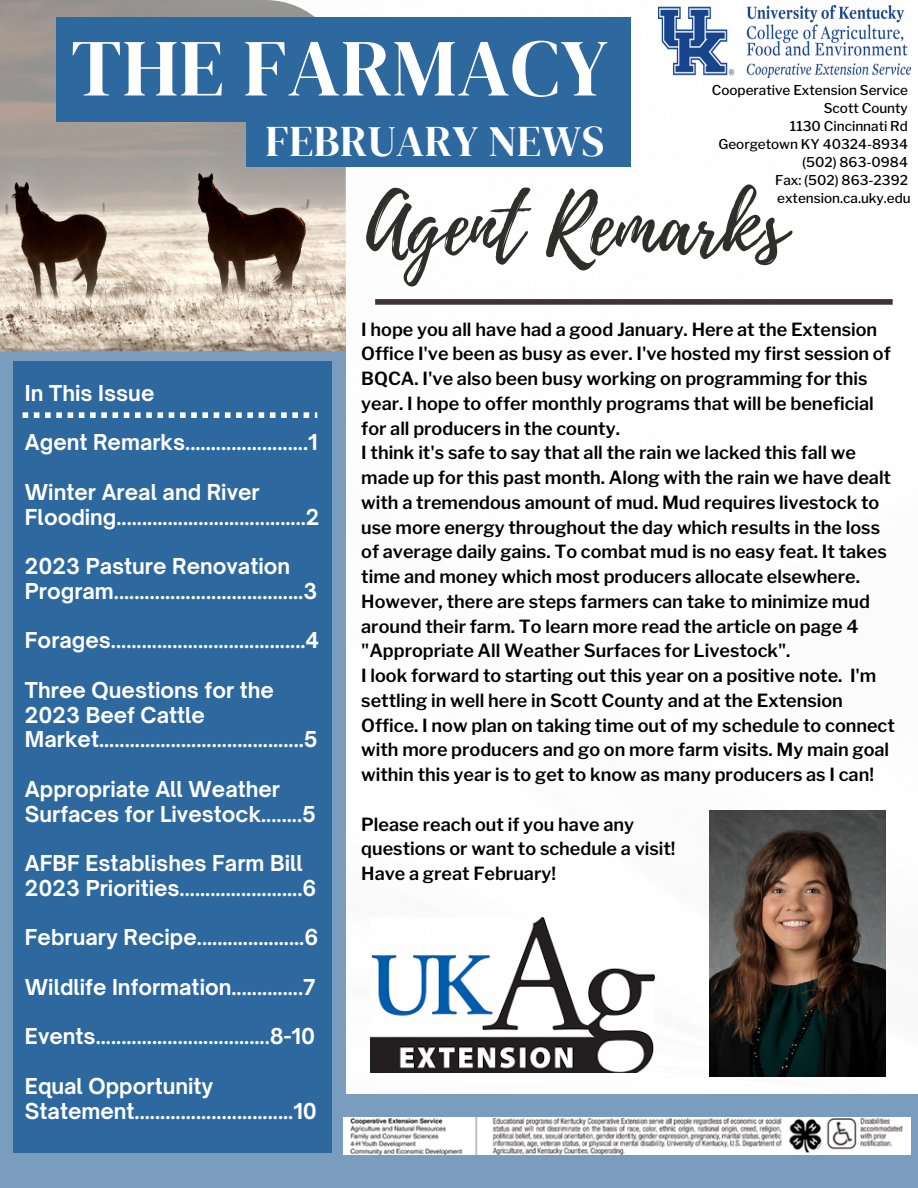
<style>
.page{position:relative;width:918px;height:1188px;background:#fff}
.page>*{position:absolute;margin:0;border:0;box-sizing:border-box;transform-origin:0 0}
.t1{font:81.9px "Playlist Script";color:#2e2e2a}
.t2{font:80.85px "DM Serif Display";letter-spacing:.01em;color:#fff}
.t3{font:43.35px "DM Serif Display";letter-spacing:.01em;color:#fff}
.t4{font:700 21px/24.8px "Open Sauce One";color:#fff}
.t5{font:600 18px/24.8px "Libre Franklin";color:#000}
.t6{font:500 13.5px/18px "Libre Franklin";color:#000;text-align:right}
</style>
<div class="page">
<div style="left:0;top:332px;width:346px;height:764px;background:#7a9cbf"></div>
<img style="left:0;top:0;width:346px;height:351px">
<div style="left:0;top:1094px;width:918px;height:94px;background:#7a9cbf"></div>
<img style="left:659px;top:6px;width:252px;height:72px">
<div style="left:14px;top:361px;width:317px;height:792px;background:#2d689f"></div>
<img style="left:344px;top:1118px;width:567px;height:37px">
<svg style="left:23px;top:412px;width:294px;height:6px"></svg>
<div style="left:56px;top:17px;width:575px;height:105px;background:#2d689f"></div>
<div style="left:246px;top:116px;width:385px;height:50px;background:#2d689f"></div>
<div style="left:375px;top:299px;width:518px;height:6px;background:#3e3232"></div>
<img style="left:371px;top:918px;width:283px;height:155px">
<img style="left:709px;top:811px;width:177px;height:265px">
<h2 class="t2" style="left:71px;top:12px;width:539px">THE FARMACY</h2>
<h3 class="t3" style="left:266px;top:111px;width:340px">FEBRUARY NEWS</h3>
<h1 class="t1" style="left:366px;top:167px;width:422px">Agent Remarks</h1>
<p class="t5" style="left:361px;top:317px;width:535px">I hope you all have had a good January. Here at the Extension Office I've been as busy as ever. I've hosted my first session of BQCA. I've also been busy working on programming for this year. I hope to offer monthly programs that will be beneficial for all producers in the county.<br>I think it's safe to say that all the rain we lacked this fall we made up for this past month. Along with the rain we have dealt with a tremendous amount of mud. Mud requires livestock to use more energy throughout the day which results in the loss of average daily gains. To combat mud is no easy feat. It takes time and money which most producers allocate elsewhere.<br>However, there are steps farmers can take to minimize mud around their farm. To learn more read the article on page 4 "Appropriate All Weather Surfaces for Livestock".<br>I look forward to starting out this year on a positive note. I'm settling in well here in Scott County and at the Extension Office. I now plan on taking time out of my schedule to connect with more producers and go on more farm visits. My main goal within this year is to get to know as many producers as I can!</p>
<p class="t5" style="left:361px;top:812px;width:316px">Please reach out if you have any questions or want to schedule a visit!<br>Have a great February!</p>
<p class="t6" style="left:712px;top:81px;width:200px">Cooperative Extension Service<br>Scott County<br>1130 Cincinnati Rd<br>Georgetown KY 40324-8934 (502) 863-0984<br>Fax: (502) 863-2392 extension.ca.uky.edu</p>
<p class="t4" style="left:25px;top:381px;width:131px">In This Issue</p>
<p class="t4" style="left:25px;top:430px;width:294px">Agent Remarks........................1</p>
<p class="t4" style="left:25px;top:480px;width:296px">Winter Areal and River<br>Flooding.....................................2</p>
<p class="t4" style="left:25px;top:554px;width:294px">2023 Pasture Renovation<br>Program.....................................3</p>
<p class="t4" style="left:25px;top:628px;width:296px">Forages......................................4</p>
<p class="t4" style="left:25px;top:678px;width:294px">Three Questions for the<br>2023 Beef Cattle<br>Market........................................5</p>
<p class="t4" style="left:25px;top:777px;width:292px">Appropriate All Weather<br>Surfaces for Livestock........5</p>
<p class="t4" style="left:25px;top:851px;width:293px">AFBF Establishes Farm Bill<br>2023 Priorities........................6</p>
<p class="t4" style="left:25px;top:925px;width:295px">February Recipe.....................6</p>
<p class="t4" style="left:25px;top:975px;width:292px">Wildlife Information..............7</p>
<p class="t4" style="left:25px;top:1024px;width:292px">Events..................................8-10</p>
<p class="t4" style="left:25px;top:1074px;width:293px">Equal Opportunity<br>Statement...............................10</p>
</div>
